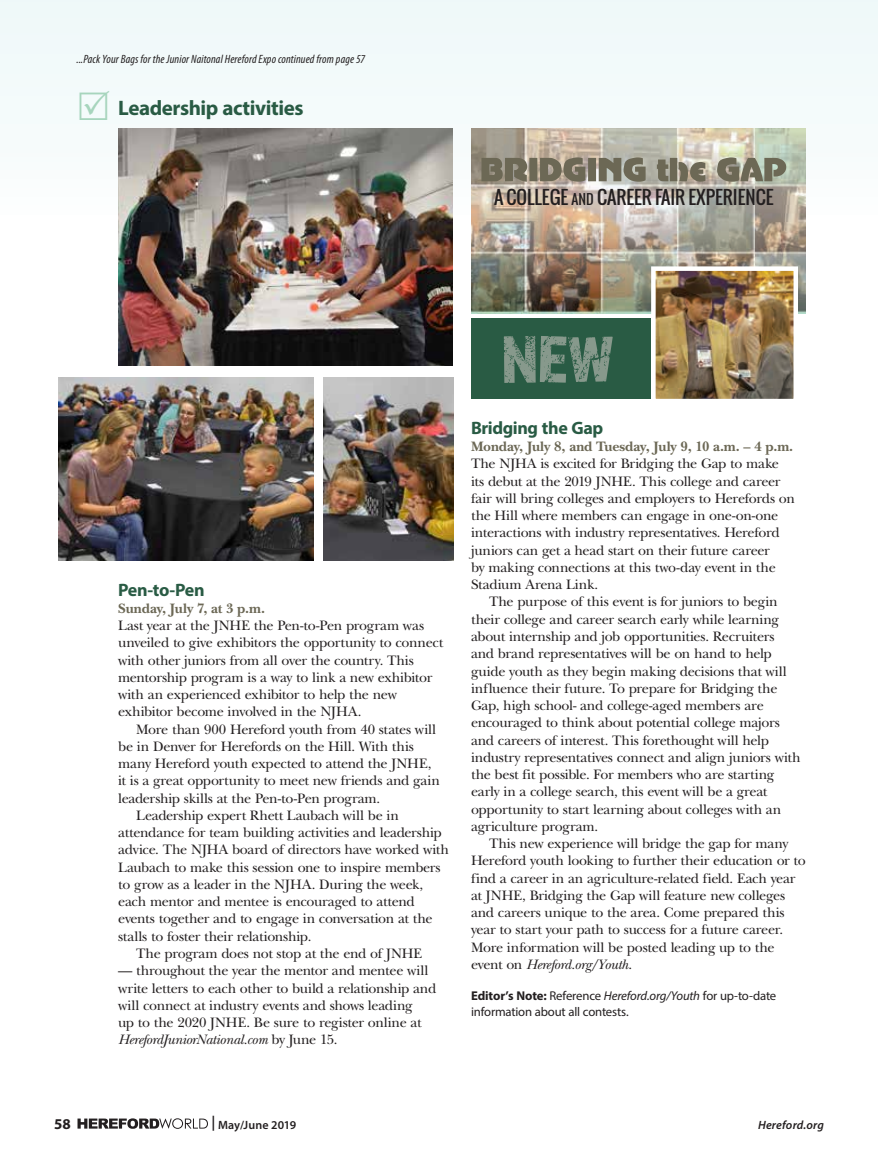
<style>
.page{position:relative;width:878px;height:1161px;background:#fff}
.page>*{position:absolute;margin:0;border:0;box-sizing:border-box;transform-origin:0 0}
.t1{font:68.4px "Almaq Rough";color:#87998c;scale:.95 1}
.t2{font:700 21px "Myriad Pro";letter-spacing:-.025em;color:#295b44}
.t3{font:18.45px "Oswald";color:#231f20}
.t4{font:700 18px "Myriad Pro";letter-spacing:-.02em;color:#295b44}
.t5{font:700 15px "Myriad Pro";color:#231f20}
.t6{font:14.25px/17.2px "New Baskerville";letter-spacing:-.02em;color:#231f20}
.t7{font:700 14.25px "New Baskerville";letter-spacing:-.01em;color:#6c6855}
.t8{font:12.75px/15.8px "Myriad Pro";letter-spacing:-.015em;color:#231f20}
.t9{font:italic condensed 12px "Myriad Pro";letter-spacing:.01em;color:#231f20}
.t10{font:600 12px "Myriad Pro";letter-spacing:.005em;color:#231f20}
.t11{font:italic 600 12px "Myriad Pro";letter-spacing:.015em;color:#231f20}
.s1{font-size:13.65px}
.s2{font-style:italic}
.s3{font-weight:700}
.s4{font-size:15px}
</style>
<div class="page">
<div style="left:0;top:0;width:878px;height:217px;background:#f3fafa"></div>
<img style="left:118px;top:129px;width:334px;height:236px">
<img style="left:58px;top:377px;width:256px;height:183px">
<img style="left:323px;top:377px;width:130px;height:183px">
<div style="left:471px;top:318px;width:179px;height:81px;background:#295b44"></div>
<img style="left:471px;top:129px;width:335px;height:184px">
<svg style="left:481px;top:157px;width:305px;height:25px;background:#8c8877"></svg>
<img style="left:656px;top:271px;width:137px;height:127px">
<div style="left:651px;top:266px;width:147px;height:137px;border:4px solid #fff"></div>
<svg style="left:77px;top:1118px;width:131px;height:11px"></svg>
<p class="t9" style="left:76px;top:53px;width:290px">...Pack Your Bags for the Junior Naitonal Hereford Expo continued from page 57</p>
<h2 class="t2" style="left:118px;top:94px;width:187px">Leadership activities</h2>
<p class="t3" style="left:494px;top:183px;width:281px">A COLLEGE <span class="s1">and</span> CAREER FAIR EXPERIENCE</p>
<p class="t4" style="left:118px;top:578px;width:88px">Pen-to-Pen</p>
<p class="t7" style="left:118px;top:600px;width:148px">Sunday, July 7, at 3 p.m.</p>
<p class="t6" style="left:118px;top:617px;width:326px">Last year at the JNHE the Pen-to-Pen program was unveiled to give exhibitors the opportunity to connect with other juniors from all over the country. This mentorship program is a way to link a new exhibitor with an experienced exhibitor to help the new exhibitor become involved in the NJHA.</p>
<p class="t6" style="left:136px;top:721px;width:301px">More than 900 Hereford youth from 40 states will</p>
<p class="t6" style="left:118px;top:738px;width:297px">be in Denver for Herefords on the Hill. With this</p>
<p class="t6" style="left:118px;top:755px;width:315px">many Hereford youth expected to attend the JNHE,</p>
<p class="t6" style="left:118px;top:772px;width:323px">it is a great opportunity to meet new friends and gain</p>
<p class="t6" style="left:118px;top:790px;width:263px">leadership skills at the Pen-to-Pen program.</p>
<p class="t6" style="left:136px;top:807px;width:264px">Leadership expert Rhett Laubach will be in</p>
<p class="t6" style="left:118px;top:824px;width:325px">attendance for team building activities and leadership</p>
<p class="t6" style="left:118px;top:841px;width:332px">advice. The NJHA board of directors have worked with</p>
<p class="t6" style="left:118px;top:859px;width:324px">Laubach to make this session one to inspire members</p>
<p class="t6" style="left:118px;top:876px;width:306px">to grow as a leader in the NJHA. During the week,</p>
<p class="t6" style="left:118px;top:893px;width:298px">each mentor and mentee is encouraged to attend</p>
<p class="t6" style="left:118px;top:910px;width:316px">events together and to engage in conversation at the</p>
<p class="t6" style="left:118px;top:928px;width:195px">stalls to foster their relationship.</p>
<p class="t6" style="left:136px;top:945px;width:288px">The program does not stop at the end of JNHE</p>
<p class="t6" style="left:118px;top:962px;width:319px">— throughout the year the mentor and mentee will write letters to each other to build a relationship and will connect at industry events and shows leading<br>up to the 2020 JNHE. Be sure to register online at <span class="s2">HerefordJuniorNational.com</span> by June 15.</p>
<h1 class="t1" style="left:502px;top:318px;width:119px">NEW</h1>
<p class="t4" style="left:471px;top:416px;width:134px">Bridging the Gap</p>
<p class="t7" style="left:471px;top:438px;width:323px">Monday, July 8, and Tuesday, July 9, 10 a.m. – 4 p.m.</p>
<p class="t6" style="left:471px;top:455px;width:325px">The NJHA is excited for Bridging the Gap to make its debut at the 2019 JNHE. This college and career fair will bring colleges and employers to Herefords on the Hill where members can engage in one-on-one interactions with industry representatives. Hereford juniors can get a head start on their future career<br>by making connections at this two-day event in the Stadium Arena Link.</p>
<p class="t6" style="left:471px;top:593px;width:331px;text-indent:18px">The purpose of this event is for juniors to begin their college and career search early while learning about internship and job opportunities. Recruiters and brand representatives will be on hand to help guide youth as they begin making decisions that will influence their future. To prepare for Bridging the Gap, high school- and college-aged members are encouraged to think about potential college majors and careers of interest. This forethought will help industry representatives connect and align juniors with the best fit possible. For members who are starting early in a college search, this event will be a great opportunity to start learning about colleges with an agriculture program.</p>
<p class="t6" style="left:471px;top:835px;width:336px;text-indent:18px">This new experience will bridge the gap for many Hereford youth looking to further their education or to find a career in an agriculture-related field. Each year at JNHE, Bridging the Gap will feature new colleges and careers unique to the area. Come prepared this year to start your path to success for a future career.<br>More information will be posted leading up to the event on <span class="s2">Hereford.org/Youth</span>.</p>
<p class="t8" style="left:471px;top:988px;width:307px"><span class="s3">Editor’s Note:</span> Reference <span class="s2">Hereford.org/Youth</span> for up-to-date information about all contests.</p>
<p class="t5" style="left:54px;top:1114px;width:18px">58</p>
<p class="t10" style="left:211px;top:1118px;width:86px"><span class="s4">|</span> May/June 2019</p>
<p class="t11" style="left:758px;top:1117px;width:67px">Hereford.org</p>
</div>
